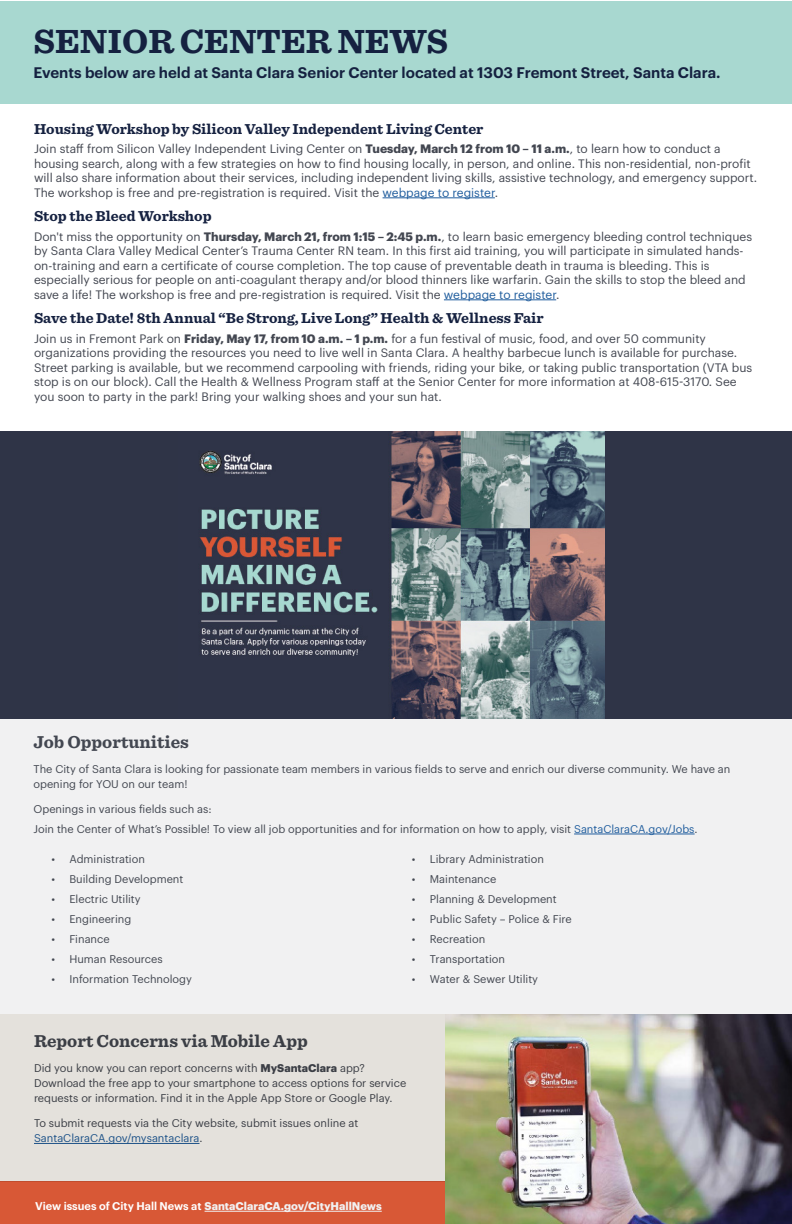
<style>
.page{position:relative;width:792px;height:1224px;background:#fff}
.page>*{position:absolute;margin:0;border:0;box-sizing:border-box;transform-origin:0 0}
.t1{font:700 35px "Sentinel";color:#152140}
.t2{font:700 18px "Sentinel";color:#434751}
.t3{font:700 15px "Sentinel";color:#152140}
.t4{font:600 15px "Graphik";color:#152140}
.t5{font:12px/14.5px "Graphik";color:#434751}
.t6{font:11px/15px "Graphik";color:#434751}
.t7{font:700 11px "Graphik";color:#f1f1f2}
.s1{font-weight:700}
.s2{color:#215e9e}
.s3{font-weight:600;color:#fff}
</style>
<div class="page">
<div style="left:0;top:1px;width:792px;height:103px;background:#a8d8d0"></div>
<hr style="left:383px;top:198px;width:112px;height:1px;background:#215e9e">
<hr style="left:444px;top:300px;width:112px;height:1px;background:#215e9e">
<div style="left:0;top:1182px;width:603px;height:42px;background:#d85836"></div>
<div style="left:0;top:716px;width:792px;height:298px;background:#f1f1f2"></div>
<div style="left:0;top:431px;width:792px;height:288px;background:#2f3447"></div>
<img style="left:445px;top:1014px;width:347px;height:210px">
<hr style="left:574px;top:834px;width:121px;height:1px;background:#215e9e">
<hr style="left:205px;top:1211px;width:177px;height:1px;background:#f1f1f2">
<img style="left:199px;top:431px;width:405px;height:288px">
<div style="left:0;top:1014px;width:445px;height:168px;background:#e4e1dc"></div>
<h1 class="t1" style="left:34px;top:14px;width:416px">SENIOR CENTER NEWS</h1>
<p class="t4" style="left:34px;top:61px;width:689px">Events below are held at Santa Clara Senior Center located at 1303 Fremont Street, Santa Clara.</p>
<p class="t3" style="left:34px;top:117px;width:451px">Housing Workshop by Silicon Valley Independent Living Center</p>
<p class="t5" style="left:34px;top:141px;width:725px">Join staff from Silicon Valley Independent Living Center on <span class="s1">Tuesday, March 12 from 10 – 11 a.m.</span>, to learn how to conduct a housing search, along with a few strategies on how to find housing locally, in person, and online. This non-residential, non-profit will also share information about their services, including independent living skills, assistive technology, and emergency support.<br>The workshop is free and pre-registration is required. Visit the <span class="s2">webpage to register</span>.</p>
<p class="t3" style="left:34px;top:204px;width:179px">Stop the Bleed Workshop</p>
<p class="t5" style="left:34px;top:228px;width:720px">Don't miss the opportunity on <span class="s1">Thursday, March 21, from 1:15 – 2:45 p.m.</span>, to learn basic emergency bleeding control techniques by Santa Clara Valley Medical Center’s Trauma Center RN team. In this first aid training, you will participate in simulated hands&shy;on-training and earn a certificate of course completion. The top cause of preventable death in trauma is bleeding. This is especially serious for people on anti-coagulant therapy and/or blood thinners like warfarin. Gain the skills to stop the bleed and save a life! The workshop is free and pre-registration is required. Visit the <span class="s2">webpage to register</span>.</p>
<p class="t3" style="left:34px;top:306px;width:511px">Save the Date! 8th Annual “Be Strong, Live Long” Health &amp; Wellness Fair</p>
<p class="t5" style="left:34px;top:330px;width:720px">Join us in Fremont Park on <span class="s1">Friday, May 17, from 10 a.m. – 1 p.m.</span> for a fun festival of music, food, and over 50 community organizations providing the resources you need to live well in Santa Clara. A healthy barbecue lunch is available for purchase.<br>Street parking is available, but we recommend carpooling with friends, riding your bike, or taking public transportation (VTA bus stop is on our block). Call the Health &amp; Wellness Program staff at the Senior Center for more information at 408-615-3170. See you soon to party in the park! Bring your walking shoes and your sun hat.</p>
<h2 class="t2" style="left:34px;top:728px;width:157px">Job Opportunities</h2>
<p class="t6" style="left:34px;top:760px;width:698px">The City of Santa Clara is looking for passionate team members in various fields to serve and enrich our diverse community. We have an opening for YOU on our team!</p>
<p class="t6" style="left:34px;top:798px;width:666px;line-height:20px">Openings in various fields such as:<br>Join the Center of What’s Possible! To view all job opportunities and for information on how to apply, visit <span class="s2">SantaClaraCA.gov/Jobs</span>.</p>
<p class="t6" style="left:51px;top:851px;width:95px">• Administration</p>
<p class="t6" style="left:51px;top:871px;width:133px">• Building Development</p>
<p class="t6" style="left:51px;top:891px;width:91px">• Electric Utility</p>
<p class="t6" style="left:51px;top:911px;width:81px">• Engineering</p>
<p class="t6" style="left:51px;top:931px;width:60px">• Finance</p>
<p class="t6" style="left:51px;top:951px;width:113px">• Human Resources</p>
<p class="t6" style="left:51px;top:971px;width:142px">• Information Technology</p>
<p class="t6" style="left:412px;top:851px;width:134px">• Library Administration</p>
<p class="t6" style="left:412px;top:871px;width:86px">• Maintenance</p>
<p class="t6" style="left:412px;top:891px;width:146px">• Planning &amp; Development</p>
<p class="t6" style="left:412px;top:911px;width:161px">• Public Safety – Police &amp; Fire</p>
<p class="t6" style="left:412px;top:931px;width:75px">• Recreation</p>
<p class="t6" style="left:412px;top:951px;width:95px">• Transportation</p>
<p class="t6" style="left:412px;top:971px;width:128px">• Water &amp; Sewer Utility</p>
<h2 class="t2" style="left:34px;top:1027px;width:275px">Report Concerns via Mobile App</h2>
<p class="t6" style="left:34px;top:1060px;width:374px">Did you know you can report concerns with <span class="s1">MySantaClara</span> app?<br>Download the free app to your smartphone to access options for service requests or information. Find it in the Apple App Store or Google Play.</p>
<p class="t6" style="left:34px;top:1115px;width:326px">To submit requests via the City website, submit issues online at<br><span class="s2">SantaClaraCA.gov/mysantaclara</span>.</p>
<p class="t7" style="left:35px;top:1198px;width:348px"><span class="s3">View issues of City Hall News at</span> SantaClaraCA.gov/CityHallNews</p>
</div>
